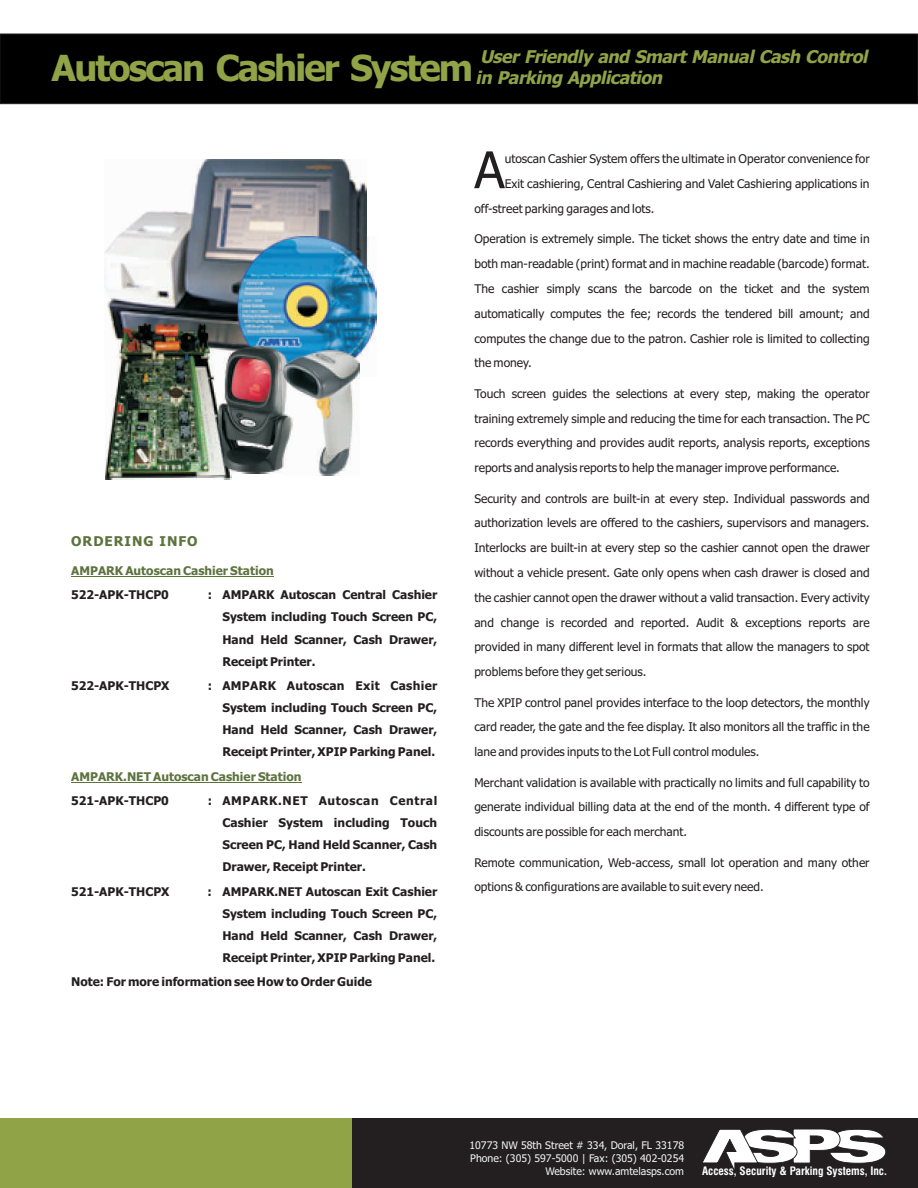
<style>
.page{position:relative;width:918px;height:1188px;background:#fff}
.page>*{position:absolute;margin:0;border:0;box-sizing:border-box;transform-origin:0 0}
.t1{font:50.55px "Tahoma";color:#231f20}
.t2{font:700 36px "Tahoma";letter-spacing:-.055em;color:#90a347}
.t3{font:italic 700 17.55px "Tahoma";color:#90a347}
.t4{font:700 13.5px "Tahoma";letter-spacing:.075em;color:#5d733c}
.t5{font:12px/24.8px "Tahoma";color:#231f20;text-align:justify}
.t6{font:700 12px/22.2px "Tahoma";color:#231f20;text-align:justify}
.t7{font:700 12px "Tahoma";color:#5d733c}
.t8{font:700 condensed 11.4px "Swiss 721 BT";color:#fff}
.t9{font:10.5px/12.9px "Tahoma";color:#f2f3f4;text-align:right}
</style>
<div class="page">
<div style="left:352px;top:1118px;width:566px;height:70px;background:#231f20"></div>
<div style="left:0;top:1118px;width:352px;height:70px;background:#90a347"></div>
<div style="left:0;top:34px;width:918px;height:70px;background:#000"></div>
<svg style="left:702px;top:1129px;width:184px;height:40px"></svg>
<img style="left:104px;top:159px;width:263px;height:187px">
<img style="left:238px;top:236px;width:139px;height:139px">
<img style="left:106px;top:323px;width:126px;height:157px">
<img style="left:217px;top:346px;width:76px;height:128px">
<img style="left:283px;top:351px;width:76px;height:124px">
<hr style="left:71px;top:576px;width:203px;height:1px;background:#5d733c">
<hr style="left:71px;top:782px;width:230px;height:1px;background:#5d733c">
<h3 class="t3" style="left:480px;top:50px;width:393px">User Friendly and Smart Manual Cash Control</h3>
<h2 class="t2" style="left:52px;top:53px;width:616px">Autoscan Cashier System <sub>in</sub> <sub>Parking</sub> <sub>Application</sub></h2>
<p class="t4" style="left:71px;top:536px;width:128px">ORDERING INFO</p>
<p class="t7" style="left:71px;top:566px;width:204px">AMPARK Autoscan Cashier Station</p>
<p class="t6" style="left:71px;top:585px;width:99px">522-APK-THCP0</p>
<p class="t6" style="left:222px;top:585px;width:216px;text-indent:-15px">: AMPARK Autoscan Central Cashier System including Touch Screen PC, Hand Held Scanner, Cash Drawer, Receipt Printer.</p>
<p class="t6" style="left:71px;top:675px;width:100px">522-APK-THCPX</p>
<p class="t6" style="left:222px;top:675px;width:216px;text-indent:-15px">: AMPARK Autoscan Exit Cashier System including Touch Screen PC, Hand Held Scanner, Cash Drawer, Receipt Printer, XPIP Parking Panel.</p>
<p class="t6" style="left:71px;top:790px;width:99px">521-APK-THCP0</p>
<p class="t6" style="left:222px;top:790px;width:216px;text-indent:-15px">: AMPARK.NET Autoscan Central Cashier System including Touch Screen PC, Hand Held Scanner, Cash Drawer, Receipt Printer.</p>
<p class="t6" style="left:71px;top:881px;width:100px">521-APK-THCPX</p>
<p class="t6" style="left:222px;top:881px;width:216px;text-indent:-15px">: AMPARK.NET Autoscan Exit Cashier System including Touch Screen PC, Hand Held Scanner, Cash Drawer, Receipt Printer, XPIP Parking Panel.</p>
<p class="t6" style="left:71px;top:972px;width:302px">Note: For more information see How to Order Guide</p>
<p class="t7" style="left:71px;top:771px;width:232px">AMPARK.NET Autoscan Cashier Station</p>
<h1 class="t1" style="left:474px;top:150px;width:32px">A</h1>
<p class="t5" style="left:505px;top:148px;width:367px">utoscan Cashier System offers the ultimate in Operator convenience for</p>
<p class="t5" style="left:474px;top:172px;width:397px;text-indent:30px">Exit cashiering, Central Cashiering and Valet Cashiering applications in off-street parking garages and lots.</p>
<p class="t5" style="left:474px;top:228px;width:397px">Operation is extremely simple. The ticket shows the entry date and time in both man-readable (print) format and in machine readable (barcode) format.<br>The cashier simply scans the barcode on the ticket and the system automatically computes the fee; records the tendered bill amount; and computes the change due to the patron. Cashier role is limited to collecting the money.</p>
<p class="t5" style="left:474px;top:382px;width:397px">Touch screen guides the selections at every step, making the operator training extremely simple and reducing the time for each transaction. The PC records everything and provides audit reports, analysis reports, exceptions reports and analysis reports to help the manager improve performance.</p>
<p class="t5" style="left:474px;top:487px;width:397px">Security and controls are built-in at every step. Individual passwords and authorization levels are offered to the cashiers, supervisors and managers.<br>Interlocks are built-in at every step so the cashier cannot open the drawer without a vehicle present. Gate only opens when cash drawer is closed and the cashier cannot open the drawer without a valid transaction. Every activity and change is recorded and reported. Audit &amp; exceptions reports are provided in many different level in formats that allow the managers to spot problems before they get serious.</p>
<p class="t5" style="left:474px;top:691px;width:397px">The XPIP control panel provides interface to the loop detectors, the monthly card reader, the gate and the fee display. It also monitors all the traffic in the lane and provides inputs to the Lot Full control modules.</p>
<p class="t5" style="left:474px;top:771px;width:397px">Merchant validation is available with practically no limits and full capability to generate individual billing data at the end of the month. 4 different type of discounts are possible for each merchant.</p>
<p class="t5" style="left:474px;top:851px;width:397px">Remote communication, Web-access, small lot operation and many other options &amp; configurations are available to suit every need.</p>
<p class="t9" style="left:469px;top:1139px;width:216px">10773 NW 58th Street # 334, Doral, FL 33178<br>Phone: (305) 597-5000 | Fax: (305) 402-0254<br>Website: www.amtelasps.com</p>
<p class="t8" style="left:702px;top:1166px;width:186px">Access, Security &amp; Parking Systems, Inc.</p>
</div>
